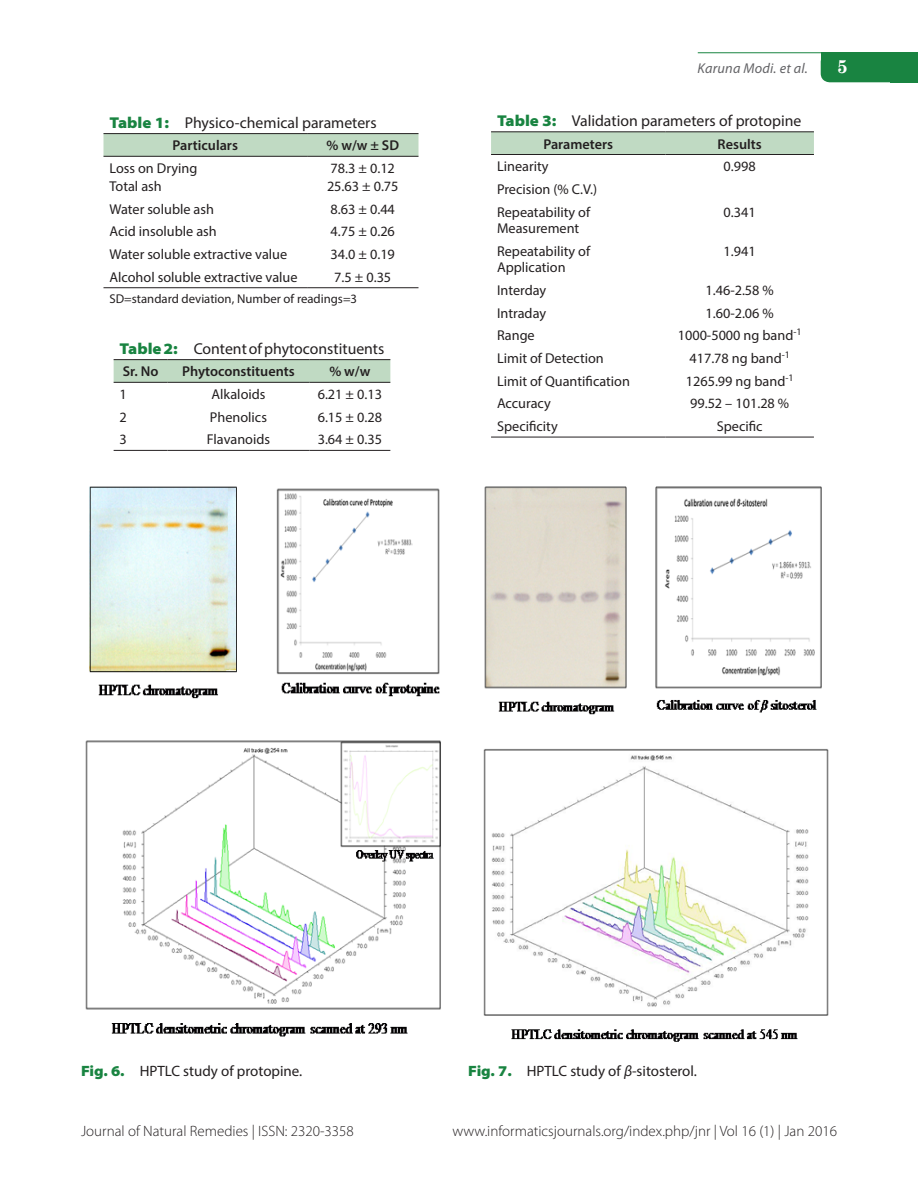
<style>
.page{position:relative;width:918px;height:1188px;background:#fff}
.page>*{position:absolute;margin:0;border:0;box-sizing:border-box;transform-origin:0 0}
.t1{font:700 18.75px "Century Schoolbook";color:#fff}
.Table_head{font:15.75px "Myriad Pro";color:#231f20}
.t2{font:300 15px "Myriad Pro";color:#231f20}
.Fig_cap{font:15px "Myriad Pro";color:#231f20}
.table_text{font:14.25px/16.5px "Myriad Pro";color:#231f20}
.table_subhd_for_tabl{font:600 14.25px "Myriad Pro";color:#231f20}
.t3{font:italic 14.25px "Myriad Pro";letter-spacing:.015em;color:#636366}
.table_footnote{font:12.75px "Myriad Pro";color:#231f20}
.s1{font-weight:900;font-stretch:semi-expanded;color:#198441}
.s2{font-style:italic}
</style>
<div class="page">
<svg style="left:821px;top:67px;width:97px;height:15px"></svg>
<div style="left:821px;top:53px;width:97px;height:14px;background:#198441"></div>
<div style="left:890px;top:68px;width:28px;height:14px;background:#198441"></div>
<hr style="left:698px;top:52px;width:220px;height:1px;background:#198441">
<img style="left:85px;top:486px;width:356px;height:551px">
<svg style="left:104px;top:134px;width:314px;height:22px;background:#bdd7c0"></svg>
<hr style="left:104px;top:133px;width:203px;height:1px;background:#231f20">
<hr style="left:307px;top:133px;width:111px;height:1px;background:#231f20">
<hr style="left:104px;top:156px;width:203px;height:1px;background:#231f20">
<hr style="left:307px;top:156px;width:111px;height:1px;background:#231f20">
<hr style="left:104px;top:287px;width:203px;height:1px;background:#231f20">
<hr style="left:307px;top:287px;width:111px;height:1px;background:#231f20">
<svg style="left:114px;top:360px;width:276px;height:22px;background:#bdd7c0"></svg>
<hr style="left:114px;top:359px;width:54px;height:1px;background:#231f20">
<hr style="left:168px;top:359px;width:141px;height:1px;background:#231f20">
<hr style="left:309px;top:359px;width:81px;height:1px;background:#231f20">
<hr style="left:114px;top:382px;width:54px;height:1px;background:#231f20">
<hr style="left:168px;top:382px;width:141px;height:1px;background:#231f20">
<hr style="left:309px;top:382px;width:81px;height:1px;background:#231f20">
<hr style="left:114px;top:450px;width:54px;height:1px;background:#231f20">
<hr style="left:168px;top:450px;width:141px;height:1px;background:#231f20">
<hr style="left:309px;top:450px;width:81px;height:1px;background:#231f20">
<img style="left:483px;top:486px;width:346px;height:556px">
<div style="left:491px;top:132px;width:323px;height:22px;background:#c0dac3"></div>
<hr style="left:491px;top:131px;width:174px;height:1px;background:#231f20">
<hr style="left:665px;top:131px;width:149px;height:1px;background:#231f20">
<hr style="left:491px;top:154px;width:174px;height:1px;background:#231f20">
<hr style="left:665px;top:154px;width:149px;height:1px;background:#231f20">
<hr style="left:491px;top:437px;width:174px;height:1px;background:#231f20">
<hr style="left:665px;top:437px;width:149px;height:1px;background:#231f20">
<p class="Table_head" style="left:110px;top:113px;width:269px"><span class="s1">Table 1:</span> Physico-chemical parameters</p>
<p class="table_subhd_for_tabl" style="left:173px;top:136px;width:67px">Particulars</p>
<p class="table_subhd_for_tabl" style="left:327px;top:136px;width:74px">% w/w ± SD</p>
<p class="table_text" style="left:110px;top:160px;width:89px">Loss on Drying</p>
<p class="table_text" style="left:110px;top:178px;width:54px">Total ash</p>
<p class="table_text" style="left:331px;top:160px;width:66px">78.3 ± 0.12</p>
<p class="table_text" style="left:327px;top:178px;width:73px">25.63 ± 0.75</p>
<p class="table_text" style="left:110px;top:200px;width:106px">Water soluble ash</p>
<p class="table_text" style="left:331px;top:200px;width:66px">8.63 ± 0.44</p>
<p class="table_text" style="left:110px;top:223px;width:109px">Acid insoluble ash</p>
<p class="table_text" style="left:331px;top:223px;width:66px">4.75 ± 0.26</p>
<p class="table_text" style="left:110px;top:246px;width:179px">Water soluble extractive value</p>
<p class="table_text" style="left:331px;top:246px;width:66px">34.0 ± 0.19</p>
<p class="table_text" style="left:110px;top:268px;width:190px">Alcohol soluble extractive value</p>
<p class="table_text" style="left:334px;top:268px;width:58px">7.5 ± 0.35</p>
<p class="table_footnote" style="left:110px;top:291px;width:249px">SD=standard deviation, Number of readings=3</p>
<p class="Table_head" style="left:120px;top:339px;width:266px"><span class="s1">Table 2:</span> Content of phytoconstituents</p>
<p class="table_subhd_for_tabl" style="left:123px;top:362px;width:37px">Sr. No</p>
<p class="table_subhd_for_tabl" style="left:182px;top:362px;width:114px">Phytoconstituents</p>
<p class="table_subhd_for_tabl" style="left:329px;top:362px;width:43px">% w/w</p>
<p class="table_text" style="left:120px;top:386px;width:9px">1</p>
<p class="table_text" style="left:211px;top:386px;width:56px">Alkaloids</p>
<p class="table_text" style="left:318px;top:386px;width:66px">6.21 ± 0.13</p>
<p class="table_text" style="left:120px;top:408px;width:9px">2</p>
<p class="table_text" style="left:210px;top:408px;width:59px">Phenolics</p>
<p class="table_text" style="left:318px;top:408px;width:66px">6.15 ± 0.28</p>
<p class="table_text" style="left:120px;top:431px;width:9px">3</p>
<p class="table_text" style="left:207px;top:431px;width:65px">Flavanoids</p>
<p class="table_text" style="left:318px;top:431px;width:66px">3.64 ± 0.35</p>
<p class="t3" style="left:698px;top:60px;width:112px">Karuna Modi. et al.</p>
<h1 class="t1" style="left:837px;top:52px;width:12px">5</h1>
<p class="Table_head" style="left:497px;top:111px;width:306px"><span class="s1">Table 3:</span> Validation parameters of protopine</p>
<p class="table_subhd_for_tabl" style="left:543px;top:135px;width:71px">Parameters</p>
<p class="table_subhd_for_tabl" style="left:718px;top:135px;width:46px">Results</p>
<p class="table_text" style="left:497px;top:158px;width:53px">Linearity</p>
<p class="table_text" style="left:724px;top:158px;width:34px">0.998</p>
<p class="table_text" style="left:497px;top:181px;width:102px">Precision (% C.V.)</p>
<p class="table_text" style="left:497px;top:203px;width:95px">Repeatability of<br>Measurement</p>
<p class="table_text" style="left:724px;top:203px;width:34px">0.341</p>
<p class="table_text" style="left:497px;top:242px;width:95px">Repeatability of<br>Application</p>
<p class="table_text" style="left:724px;top:242px;width:34px">1.941</p>
<p class="table_text" style="left:497px;top:282px;width:51px">Interday</p>
<p class="table_text" style="left:705px;top:282px;width:70px">1.46-2.58 %</p>
<p class="table_text" style="left:497px;top:304px;width:51px">Intraday</p>
<p class="table_text" style="left:705px;top:304px;width:70px">1.60-2.06 %</p>
<p class="table_text" style="left:497px;top:327px;width:39px">Range</p>
<p class="table_text" style="left:678px;top:327px;width:125px">1000-5000 ng band<sup>-1</sup></p>
<p class="table_text" style="left:497px;top:350px;width:108px">Limit of Detection</p>
<p class="table_text" style="left:689px;top:350px;width:102px">417.78 ng band<sup>-1</sup></p>
<p class="table_text" style="left:497px;top:372px;width:134px">Limit of Quantification</p>
<p class="table_text" style="left:686px;top:372px;width:109px">1265.99 ng band<sup>-1</sup></p>
<p class="table_text" style="left:497px;top:395px;width:55px">Accuracy</p>
<p class="table_text" style="left:690px;top:395px;width:101px">99.52 – 101.28 %</p>
<p class="table_text" style="left:497px;top:418px;width:62px">Specificity</p>
<p class="table_text" style="left:717px;top:418px;width:47px">Specific</p>
<p class="Fig_cap" style="left:81px;top:1062px;width:223px"><span class="s1">Fig. 6.</span> HPTLC study of protopine.</p>
<p class="Fig_cap" style="left:468px;top:1062px;width:230px"><span class="s1">Fig. 7.</span> HPTLC study of <span class="s2">β</span>-sitosterol.</p>
<p class="t2" style="left:81px;top:1122px;width:274px">Journal of Natural Remedies | ISSN: 2320-3358</p>
<p class="t2" style="left:452px;top:1122px;width:386px">www.informaticsjournals.org/index.php/jnr | Vol 16 (1) | Jan 2016</p>
</div>
